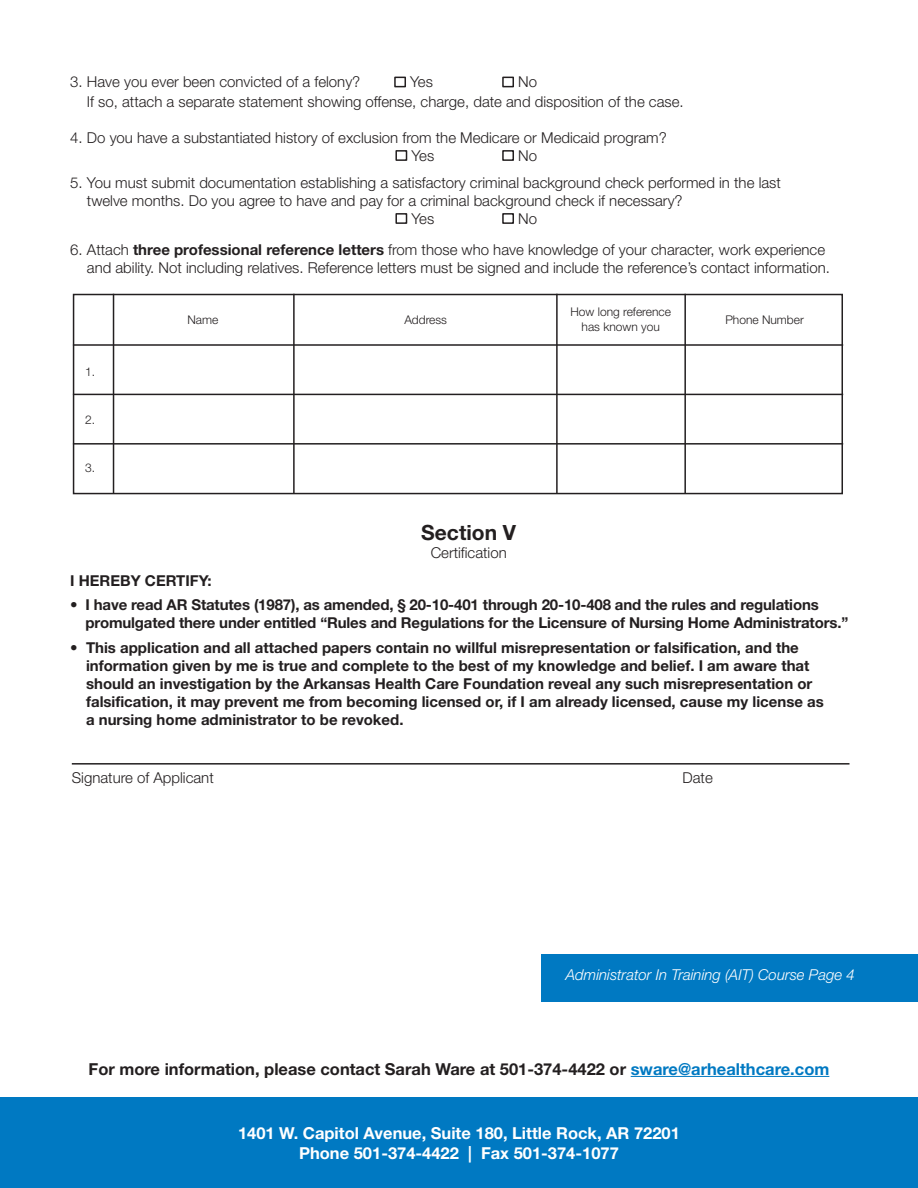
<style>
.page{position:relative;width:918px;height:1188px;background:#fff}
.page>*{position:absolute;margin:0;border:0;box-sizing:border-box;transform-origin:0 0}
.t1{font:700 21px "Helvetica Neue";color:#231f20}
.t2{font:700 16.5px/19.8px "Helvetica Neue";color:#fff;text-align:center}
.t3{font:700 16.5px "Helvetica Neue";color:#231f20}
.t4{font:300 15px/18px "Helvetica Neue";color:#231f20}
.t5{font:700 15px/18px "Helvetica Neue";color:#231f20}
.t6{font:italic 300 15px "Helvetica Neue";color:#fff}
.t7{font:300 12px/14.4px "Helvetica Neue";color:#231f20;text-align:center}
.s1{font-weight:700}
.s2{color:#0079c2}
</style>
<div class="page">
<div style="left:394px;top:77px;width:12px;height:10px;border:2px solid #231f20"></div>
<div style="left:502px;top:77px;width:12px;height:10px;border:2px solid #231f20"></div>
<div style="left:395px;top:150px;width:12px;height:11px;border:2px solid #231f20"></div>
<div style="left:502px;top:150px;width:12px;height:11px;border:2px solid #231f20"></div>
<div style="left:395px;top:213px;width:12px;height:11px;border:2px solid #231f20"></div>
<div style="left:502px;top:213px;width:12px;height:11px;border:2px solid #231f20"></div>
<hr style="left:72px;top:763px;width:778px;height:2px;background:#231f20">
<div style="left:73px;top:294px;width:770px;height:200px;border:2px solid #231f20"></div>
<hr style="left:73px;top:394px;width:770px;height:1px;background:#231f20">
<hr style="left:73px;top:443px;width:770px;height:2px;background:#231f20">
<hr style="left:73px;top:344px;width:770px;height:2px;background:#231f20">
<hr style="left:113px;top:294px;width:1px;height:200px;background:#231f20">
<hr style="left:293px;top:294px;width:2px;height:200px;background:#231f20">
<hr style="left:556px;top:294px;width:2px;height:200px;background:#231f20">
<hr style="left:684px;top:294px;width:2px;height:200px;background:#231f20">
<div style="left:542px;top:955px;width:376px;height:47px;background:#0079c2"></div>
<div style="left:0;top:1098px;width:918px;height:90px;background:#0079c2"></div>
<hr style="left:631px;top:1076px;width:198px;height:1px;background:#0079c2">
<p class="t4" style="left:70px;top:73px;width:292px">3. Have you ever been convicted of a felony?</p>
<p class="t4" style="left:410px;top:73px;width:24px">Yes</p>
<p class="t4" style="left:87px;top:72px;width:598px;line-height:19.5px;text-indent:431px">No<br>If so, attach a separate statement showing offense, charge, date and disposition of the case.</p>
<p class="t4" style="left:411px;top:128px;width:257px;text-indent:-341px">4. Do you have a substantiated history of exclusion from the Medicare or Medicaid program?<br>Yes</p>
<p class="t4" style="left:518px;top:146px;width:20px">No</p>
<p class="t4" style="left:70px;top:173px;width:712px">5. You must submit documentation establishing a satisfactory criminal background check performed in the last</p>
<p class="t4" style="left:87px;top:191px;width:597px">twelve months. Do you agree to have and pay for a criminal background check if necessary?</p>
<p class="t4" style="left:411px;top:209px;width:24px">Yes</p>
<p class="t4" style="left:518px;top:209px;width:20px">No</p>
<p class="t4" style="left:87px;top:241px;width:744px;text-indent:-17px">6. Attach <span class="s1">three professional reference letters</span> from those who have knowledge of your character, work experience and ability. Not including relatives. Reference letters must be signed and include the reference’s contact information.</p>
<p class="t7" style="left:85px;top:364px;width:12px">1.</p>
<p class="t7" style="left:85px;top:412px;width:12px">2.</p>
<p class="t7" style="left:85px;top:460px;width:12px">3.</p>
<p class="t7" style="left:570px;top:304px;width:102px">How long reference has known you</p>
<p class="t7" style="left:187px;top:312px;width:32px">Name</p>
<p class="t7" style="left:725px;top:312px;width:80px">Phone Number</p>
<p class="t7" style="left:404px;top:312px;width:44px">Address</p>
<h1 class="t1" style="left:421px;top:520px;width:96px">Section V</h1>
<p class="t4" style="left:431px;top:544px;width:78px">Certification</p>
<p class="t5" style="left:70px;top:571px;width:143px">I HEREBY CERTIFY:</p>
<p class="t5" style="left:86px;top:596px;width:764px;text-indent:-15px">• I have read AR Statutes (1987), as amended, § 20-10-401 through 20-10-408 and the rules and regulations promulgated there under entitled “Rules and Regulations for the Licensure of Nursing Home Administrators.”</p>
<p class="t5" style="left:86px;top:638px;width:739px;text-indent:-16px">• This application and all attached papers contain no willful misrepresentation or falsification, and the information given by me is true and complete to the best of my knowledge and belief. I am aware that should an investigation by the Arkansas Health Care Foundation reveal any such misrepresentation or falsification, it may prevent me from becoming licensed or, if I am already licensed, cause my license as a nursing home administrator to be revoked.</p>
<p class="t4" style="left:72px;top:768px;width:143px">Signature of Applicant</p>
<p class="t4" style="left:683px;top:768px;width:32px">Date</p>
<p class="t6" style="left:566px;top:966px;width:290px">Administrator In Training (AIT) Course Page 4</p>
<p class="t3" style="left:89px;top:1059px;width:742px">For more information, please contact Sarah Ware at 501-374-4422 or <span class="s2">sware@arhealthcare.com</span></p>
<p class="t2" style="left:238px;top:1123px;width:443px">1401 W. Capitol Avenue, Suite 180, Little Rock, AR 72201<br>Phone 501-374-4422 | Fax 501-374-1077</p>
</div>
